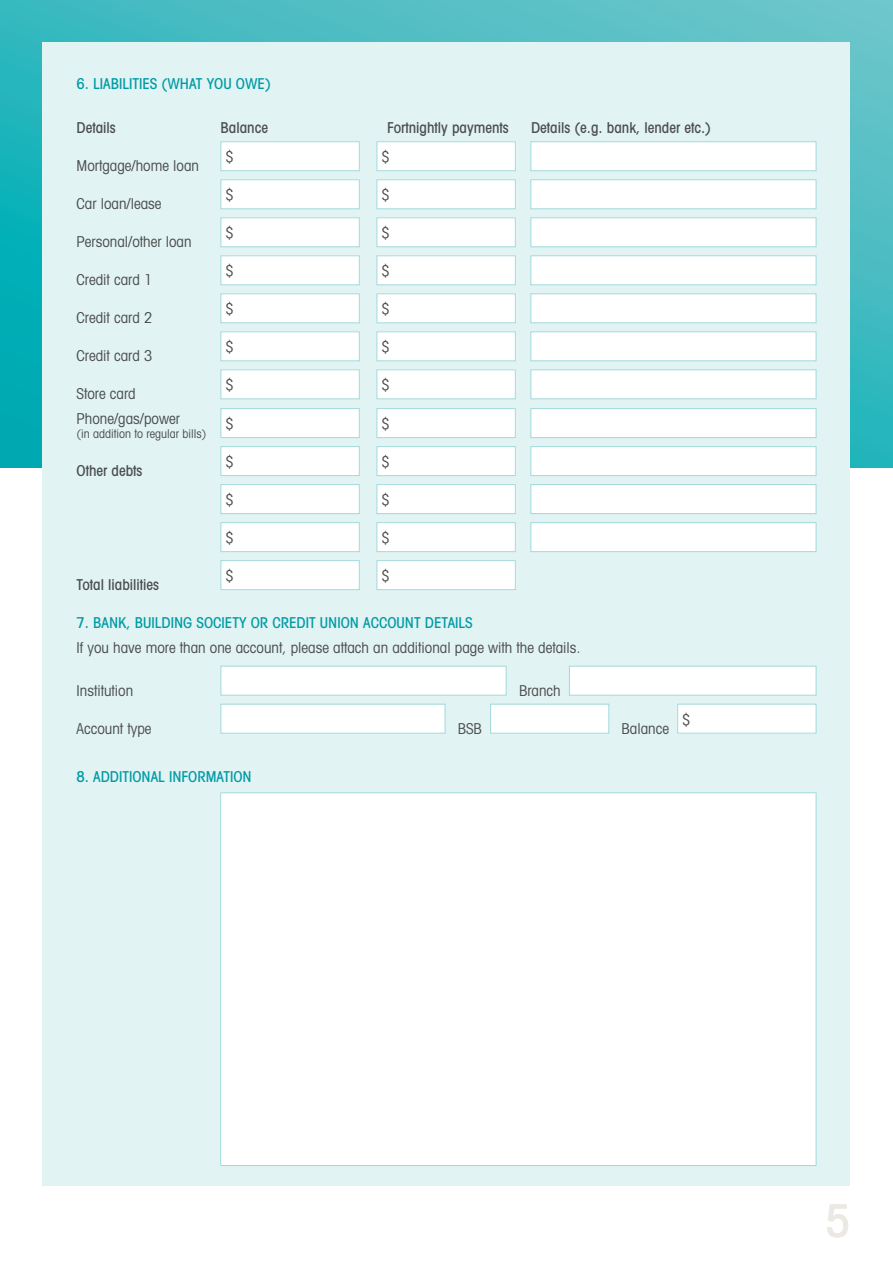
<style>
.page{position:relative;width:893px;height:1263px;background:#fff}
.page>*{position:absolute;margin:0;border:0;box-sizing:border-box;transform-origin:0 0}
.t1{font:500 condensed 45px "Avant Garde";color:#ece8e3}
.Text{font:condensed 15px "Avant Garde";color:#4b4c4d}
.Heading_1{font:500 condensed 15px "Avant Garde";color:#4b4c4d}
.Text-2{font:500 condensed 15px "Avant Garde";color:#009ba5}
.Heading_1-2{font:500 condensed 15px "Avant Garde";color:#009ba5}
.Text-3{font:500 condensed 15px "Avant Garde";color:#4b4c4d}
.Text-4{font:condensed 12px "Avant Garde";color:#4b4c4d}
</style>
<div class="page">
<svg style="left:0;top:0;width:893px;height:468px;background:#41bbc1"></svg>
<div style="left:43px;top:43px;width:807px;height:1143px;background:#e1f3f3"></div>
<div style="left:221px;top:142px;width:138px;height:29px;background:#fff"></div>
<div style="left:221px;top:141px;width:139px;height:30px;border:1px solid #a2dadb"></div>
<div style="left:377px;top:142px;width:138px;height:29px;background:#fff"></div>
<div style="left:377px;top:141px;width:139px;height:30px;border:1px solid #a2dadb"></div>
<div style="left:530px;top:141px;width:286px;height:30px;background:#fff;border:1px solid #a2dadb"></div>
<div style="left:221px;top:180px;width:138px;height:29px;background:#fff"></div>
<div style="left:221px;top:179px;width:139px;height:30px;border:1px solid #a2dadb"></div>
<div style="left:377px;top:180px;width:138px;height:29px;background:#fff"></div>
<div style="left:377px;top:179px;width:139px;height:30px;border:1px solid #a2dadb"></div>
<div style="left:530px;top:179px;width:286px;height:30px;background:#fff;border:1px solid #a2dadb"></div>
<div style="left:221px;top:218px;width:138px;height:29px;background:#fff"></div>
<div style="left:221px;top:217px;width:139px;height:30px;border:1px solid #a2dadb"></div>
<div style="left:377px;top:218px;width:138px;height:29px;background:#fff"></div>
<div style="left:377px;top:217px;width:139px;height:30px;border:1px solid #a2dadb"></div>
<div style="left:530px;top:217px;width:286px;height:30px;background:#fff;border:1px solid #a2dadb"></div>
<div style="left:221px;top:256px;width:138px;height:29px;background:#fff"></div>
<div style="left:221px;top:255px;width:139px;height:30px;border:1px solid #a2dadb"></div>
<div style="left:377px;top:256px;width:138px;height:29px;background:#fff"></div>
<div style="left:377px;top:255px;width:139px;height:30px;border:1px solid #a2dadb"></div>
<div style="left:530px;top:255px;width:286px;height:30px;background:#fff;border:1px solid #a2dadb"></div>
<div style="left:221px;top:294px;width:138px;height:29px;background:#fff"></div>
<div style="left:221px;top:293px;width:139px;height:30px;border:1px solid #a2dadb"></div>
<div style="left:377px;top:294px;width:138px;height:29px;background:#fff"></div>
<div style="left:377px;top:293px;width:139px;height:30px;border:1px solid #a2dadb"></div>
<div style="left:530px;top:293px;width:286px;height:30px;background:#fff;border:1px solid #a2dadb"></div>
<div style="left:221px;top:332px;width:138px;height:29px;background:#fff"></div>
<div style="left:221px;top:331px;width:139px;height:30px;border:1px solid #a2dadb"></div>
<div style="left:377px;top:332px;width:138px;height:29px;background:#fff"></div>
<div style="left:377px;top:331px;width:139px;height:30px;border:1px solid #a2dadb"></div>
<div style="left:530px;top:331px;width:286px;height:30px;background:#fff;border:1px solid #a2dadb"></div>
<div style="left:221px;top:370px;width:138px;height:29px;background:#fff"></div>
<div style="left:221px;top:369px;width:139px;height:30px;border:1px solid #a2dadb"></div>
<div style="left:377px;top:370px;width:138px;height:29px;background:#fff"></div>
<div style="left:377px;top:369px;width:139px;height:30px;border:1px solid #a2dadb"></div>
<div style="left:530px;top:369px;width:286px;height:30px;background:#fff;border:1px solid #a2dadb"></div>
<div style="left:221px;top:409px;width:138px;height:29px;background:#fff"></div>
<div style="left:221px;top:408px;width:139px;height:30px;border:1px solid #a2dadb"></div>
<div style="left:377px;top:409px;width:138px;height:29px;background:#fff"></div>
<div style="left:377px;top:408px;width:139px;height:30px;border:1px solid #a2dadb"></div>
<div style="left:530px;top:408px;width:286px;height:30px;background:#fff;border:1px solid #a2dadb"></div>
<div style="left:221px;top:447px;width:138px;height:29px;background:#fff"></div>
<div style="left:221px;top:446px;width:139px;height:30px;border:1px solid #a2dadb"></div>
<div style="left:377px;top:447px;width:138px;height:29px;background:#fff"></div>
<div style="left:377px;top:446px;width:139px;height:30px;border:1px solid #a2dadb"></div>
<div style="left:530px;top:446px;width:286px;height:30px;background:#fff;border:1px solid #a2dadb"></div>
<div style="left:221px;top:485px;width:138px;height:29px;background:#fff"></div>
<div style="left:221px;top:484px;width:139px;height:30px;border:1px solid #a2dadb"></div>
<div style="left:377px;top:485px;width:138px;height:29px;background:#fff"></div>
<div style="left:377px;top:484px;width:139px;height:30px;border:1px solid #a2dadb"></div>
<div style="left:530px;top:484px;width:286px;height:30px;background:#fff;border:1px solid #a2dadb"></div>
<div style="left:221px;top:523px;width:138px;height:29px;background:#fff"></div>
<div style="left:221px;top:522px;width:139px;height:30px;border:1px solid #a2dadb"></div>
<div style="left:377px;top:523px;width:138px;height:29px;background:#fff"></div>
<div style="left:377px;top:522px;width:139px;height:30px;border:1px solid #a2dadb"></div>
<div style="left:530px;top:522px;width:286px;height:30px;background:#fff;border:1px solid #a2dadb"></div>
<div style="left:221px;top:561px;width:138px;height:29px;background:#fff"></div>
<div style="left:221px;top:560px;width:139px;height:30px;border:1px solid #a2dadb"></div>
<div style="left:377px;top:561px;width:138px;height:29px;background:#fff"></div>
<div style="left:377px;top:560px;width:139px;height:30px;border:1px solid #a2dadb"></div>
<div style="left:221px;top:666px;width:285px;height:29px;background:#fff;border:1px solid #a2dadb"></div>
<div style="left:569px;top:666px;width:247px;height:29px;background:#fff;border:1px solid #a2dadb"></div>
<div style="left:221px;top:704px;width:224px;height:29px;background:#fff;border:1px solid #a2dadb"></div>
<div style="left:490px;top:704px;width:119px;height:29px;background:#fff;border:1px solid #a2dadb"></div>
<div style="left:678px;top:704px;width:138px;height:29px;background:#fff"></div>
<div style="left:677px;top:704px;width:139px;height:29px;border:1px solid #a2dadb"></div>
<div style="left:221px;top:793px;width:595px;height:372px;background:#fff"></div>
<hr style="left:220px;top:792px;width:596px;height:1px;background:#a2dadb">
<hr style="left:220px;top:793px;width:1px;height:372px;background:#a2dadb">
<hr style="left:816px;top:793px;width:1px;height:372px;background:#a2dadb">
<hr style="left:220px;top:1165px;width:596px;height:1px;background:#a2dadb">
<p class="Heading_1-2" style="left:77px;top:74px;width:196px">6. LIABILITIES (WHAT YOU OWE)</p>
<p class="Heading_1" style="left:77px;top:118px;width:41px">Details</p>
<p class="Heading_1" style="left:221px;top:118px;width:49px">Balance</p>
<p class="Heading_1" style="left:387px;top:118px;width:123px">Fortnightly payments</p>
<p class="Heading_1" style="left:531px;top:118px;width:181px">Details (e.g. bank, lender etc.)</p>
<p class="Text" style="left:77px;top:156px;width:124px">Mortgage/home loan</p>
<p class="Text" style="left:226px;top:147px;width:10px">$</p>
<p class="Text" style="left:382px;top:147px;width:10px">$</p>
<p class="Text" style="left:77px;top:194px;width:86px">Car loan/lease</p>
<p class="Text" style="left:77px;top:232px;width:116px">Personal/other loan</p>
<p class="Text" style="left:77px;top:270px;width:77px">Credit card 1</p>
<p class="Text" style="left:77px;top:308px;width:77px">Credit card 2</p>
<p class="Text" style="left:77px;top:347px;width:77px">Credit card 3</p>
<p class="Text" style="left:77px;top:385px;width:61px">Store card</p>
<p class="Text" style="left:77px;top:410px;width:105px">Phone/gas/power</p>
<p class="Text-4" style="left:77px;top:426px;width:131px">(in addition to regular bills)</p>
<p class="Text-3" style="left:77px;top:461px;width:67px">Other debts</p>
<p class="Text" style="left:226px;top:185px;width:10px">$</p>
<p class="Text" style="left:382px;top:185px;width:10px">$</p>
<p class="Text" style="left:226px;top:223px;width:10px">$</p>
<p class="Text" style="left:382px;top:223px;width:10px">$</p>
<p class="Text" style="left:226px;top:261px;width:10px">$</p>
<p class="Text" style="left:382px;top:261px;width:10px">$</p>
<p class="Text" style="left:226px;top:300px;width:10px">$</p>
<p class="Text" style="left:382px;top:300px;width:10px">$</p>
<p class="Text" style="left:226px;top:338px;width:10px">$</p>
<p class="Text" style="left:382px;top:338px;width:10px">$</p>
<p class="Text" style="left:226px;top:376px;width:10px">$</p>
<p class="Text" style="left:382px;top:376px;width:10px">$</p>
<p class="Text" style="left:226px;top:414px;width:10px">$</p>
<p class="Text" style="left:382px;top:414px;width:10px">$</p>
<p class="Text" style="left:226px;top:452px;width:10px">$</p>
<p class="Text" style="left:382px;top:452px;width:10px">$</p>
<p class="Text" style="left:226px;top:490px;width:10px">$</p>
<p class="Text" style="left:382px;top:490px;width:10px">$</p>
<p class="Text" style="left:226px;top:528px;width:10px">$</p>
<p class="Text" style="left:382px;top:528px;width:10px">$</p>
<p class="Text" style="left:226px;top:566px;width:10px">$</p>
<p class="Text" style="left:382px;top:566px;width:10px">$</p>
<p class="Text-2" style="left:77px;top:613px;width:398px">7. BANK, BUILDING SOCIETY OR CREDIT UNION ACCOUNT DETAILS</p>
<p class="Text" style="left:77px;top:639px;width:506px">If you have more than one account, please attach an additional page with the details.</p>
<p class="Text" style="left:77px;top:681px;width:58px">Institution</p>
<p class="Text" style="left:519px;top:681px;width:43px">Branch</p>
<p class="Text" style="left:77px;top:719px;width:76px">Account type</p>
<p class="Text" style="left:458px;top:719px;width:26px">BSB</p>
<p class="Text" style="left:622px;top:719px;width:49px">Balance</p>
<p class="Text-3" style="left:77px;top:575px;width:84px">Total liabilities</p>
<p class="Heading_1-2" style="left:77px;top:767px;width:177px">8. ADDITIONAL INFORMATION</p>
<p class="Text" style="left:682px;top:710px;width:10px">$</p>
<h1 class="t1" style="left:825px;top:1193px;width:27px">5</h1>
</div>
